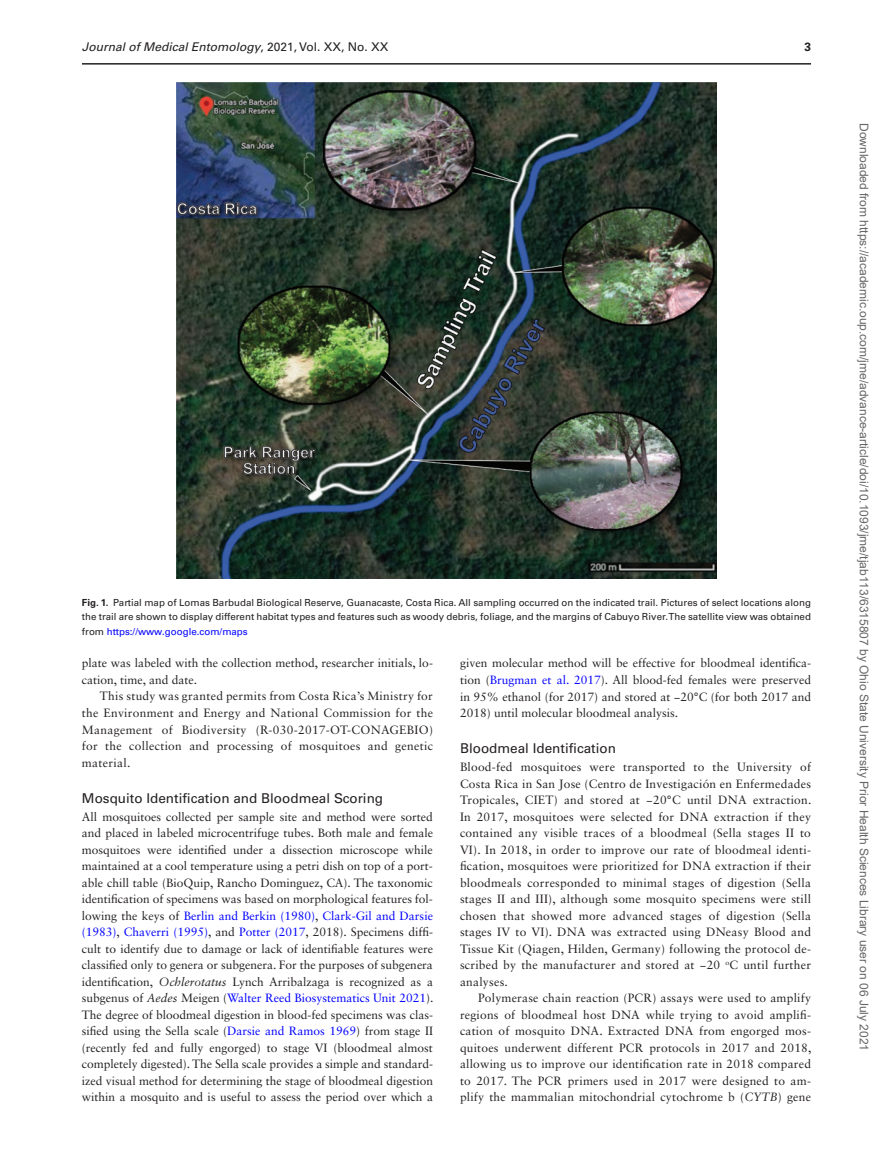
<style>
.page{position:relative;width:893px;height:1174px;background:#fff}
.page>*{position:absolute;margin:0;border:0;box-sizing:border-box;transform-origin:0 0}
.t1{font:13.5px "Univers LT Std";color:#231f20}
.t2{font:12px/16.5px "Sabon LT Std";color:#231f20;text-align:justify}
.t3{font:12px "Arial";color:#666}
.t4{font:italic 12px "Univers LT Std";color:#231f20}
.t5{font:700 12px "Univers LT Std";color:#231f20}
.t6{font:9.75px/14.2px "Univers LT Std";color:#231f20;text-align:justify}
.s1{font-style:normal}
.s2{font-weight:700}
.s3{color:#00f}
.s4{font-style:italic}
</style>
<div class="page">
<hr style="left:82px;top:63px;width:729px;height:2px;background:#231f20">
<img style="left:176px;top:82px;width:540px;height:496px">
<p class="t4" style="left:82px;top:40px;width:308px">Journal of Medical Entomology<span class="s1">, 2021, Vol. XX, No. XX</span></p>
<p class="t5" style="left:804px;top:40px;width:8px">3</p>
<p class="t6" style="left:82px;top:595px;width:730px"><span class="s2">Fig. 1.</span> Partial map of Lomas Barbudal Biological Reserve, Guanacaste, Costa Rica. All sampling occurred on the indicated trail. Pictures of select locations along the trail are shown to display different habitat types and features such as woody debris, foliage, and the margins of Cabuyo River. The satellite view was obtained from <span class="s3">https://www.google.com/maps</span></p>
<p class="t2" style="left:82px;top:655px;width:352px">plate was labeled with the collection method, researcher initials, lo&shy;cation, time, and date.</p>
<p class="t2" style="left:82px;top:688px;width:352px;text-indent:18px">This study was granted permits from Costa Rica’s Ministry for the Environment and Energy and National Commission for the Management of Biodiversity (R-030-2017-OT-CONAGEBIO) for the collection and processing of mosquitoes and genetic material.</p>
<p class="t1" style="left:82px;top:789px;width:303px">Mosquito Identification and Bloodmeal Scoring</p>
<p class="t2" style="left:82px;top:808px;width:353px">All mosquitoes collected per sample site and method were sorted and placed in labeled microcentrifuge tubes. Both male and female mosquitoes were identified under a dissection microscope while maintained at a cool temperature using a petri dish on top of a port&shy;able chill table (BioQuip, Rancho Dominguez, CA). The taxonomic identification of specimens was based on morphological features fol&shy;lowing the keys of <span class="s3">Berlin and Berkin (1980)</span>, <span class="s3">Clark-Gil and Darsie (1983)</span>, <span class="s3">Chaverri (1995)</span>, and <span class="s3">Potter (2017</span>, 2018). Specimens diffi&shy;cult to identify due to damage or lack of identifiable features were classified only to genera or subgenera. For the purposes of subgenera identification, <span class="s4">Ochlerotatus</span> Lynch Arribalzaga is recognized as a subgenus of <span class="s4">Aedes</span> Meigen (<span class="s3">Walter Reed Biosystematics Unit 2021</span>).<br>The degree of bloodmeal digestion in blood-fed specimens was clas&shy;sified using the Sella scale (<span class="s3">Darsie and Ramos 1969</span>) from stage II (recently fed and fully engorged) to stage VI (bloodmeal almost completely digested). The Sella scale provides a simple and standard&shy;ized visual method for determining the stage of bloodmeal digestion within a mosquito and is useful to assess the period over which a</p>
<p class="t2" style="left:460px;top:655px;width:353px">given molecular method will be effective for bloodmeal identifica&shy;tion (<span class="s3">Brugman et al. 2017</span>). All blood-fed females were preserved in 95% ethanol (for 2017) and stored at −20°C (for both 2017 and 2018) until molecular bloodmeal analysis.</p>
<p class="t1" style="left:460px;top:740px;width:158px">Bloodmeal Identification</p>
<p class="t2" style="left:460px;top:758px;width:353px">Blood-fed mosquitoes were transported to the University of Costa Rica in San Jose (Centro de Investigación en Enfermedades Tropicales, CIET) and stored at −20°C until DNA extraction.<br>In 2017, mosquitoes were selected for DNA extraction if they contained any visible traces of a bloodmeal (Sella stages II to VI). In 2018, in order to improve our rate of bloodmeal identi&shy;fication, mosquitoes were prioritized for DNA extraction if their bloodmeals corresponded to minimal stages of digestion (Sella stages II and III), although some mosquito specimens were still chosen that showed more advanced stages of digestion (Sella stages IV to VI). DNA was extracted using DNeasy Blood and Tissue Kit (Qiagen, Hilden, Germany) following the protocol de&shy;scribed by the manufacturer and stored at −20 <sup>o</sup>C until further analyses.</p>
<p class="t2" style="left:460px;top:989px;width:353px;text-indent:18px">Polymerase chain reaction (PCR) assays were used to amplify regions of bloodmeal host DNA while trying to avoid amplifi&shy;cation of mosquito DNA. Extracted DNA from engorged mos&shy;quitoes underwent different PCR protocols in 2017 and 2018, allowing us to improve our identification rate in 2018 compared to 2017. The PCR primers used in 2017 were designed to am&shy;plify the mammalian mitochondrial cytochrome b (<span class="s4">CYTB</span>) gene</p>
<p class="t3" style="left:868px;top:123px;width:929px;rotate:90deg">Downloaded from https://academic.oup.com/jme/advance-article/doi/10.1093/jme/tjab113/6315807 by Ohio State University Prior Health Sciences Library user on 06 July 2021</p>
</div>
